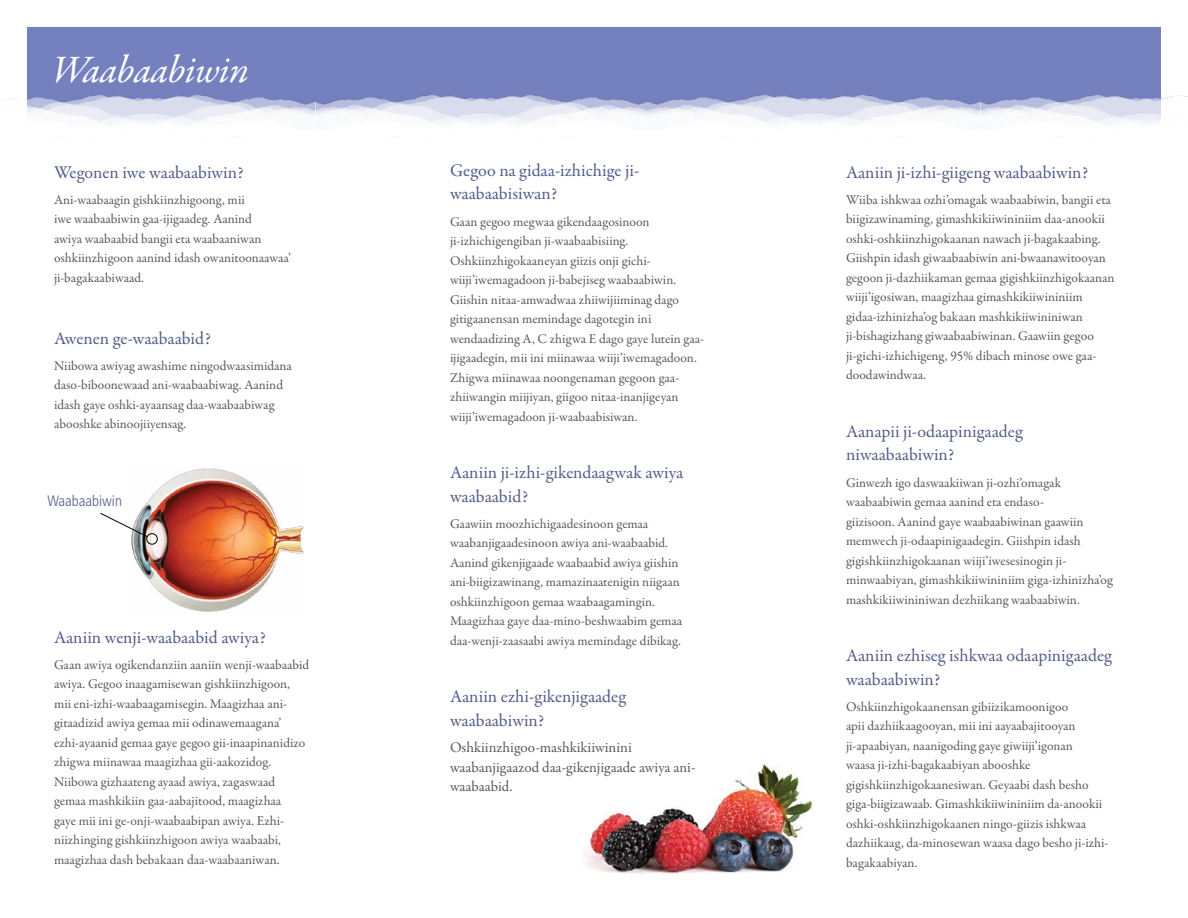
<style>
.page{position:relative;width:1188px;height:918px;background:#fff}
.page>*{position:absolute;margin:0;border:0;box-sizing:border-box;transform-origin:0 0}
.t1{font:italic 39px "Garamond Premr Pro";letter-spacing:-.01em;color:#fff}
.t2{font:18px/24px "Garamond Premr Pro";color:#535c8a}
.t3{font:15px/19.5px "Garamond Premr Pro";color:#58595b}
.t4{font:300 condensed 15px "Frutiger LT Pro";color:#535c8a}
.t5{font:13.5px/19.5px "Garamond Premr Pro";color:#58595b}
</style>
<div class="page">
<img style="left:584px;top:764px;width:229px;height:110px">
<div style="left:27px;top:27px;width:1134px;height:102px;background:#7581bf"></div>
<img style="left:1px;top:95px;width:1187px;height:34px">
<img style="left:131px;top:468px;width:173px;height:144px">
<div style="left:146px;top:533px;width:12px;height:12px;border:1px solid #000;border-radius:50%"></div>
<svg style="left:100px;top:512px;width:48px;height:26px"></svg>
<h1 class="t1" style="left:52px;top:45px;width:199px">Waabaabiwin</h1>
<h2 class="t2" style="left:54px;top:161px;width:191px">Wegonen iwe waabaabiwin?</h2>
<p class="t5" style="left:54px;top:190px;width:238px">Ani-waabaagin gishkiinzhigoong, mii<br>iwe waabaabiwin gaa-ijigaadeg. Aanind<br>awiya waabaabid bangii eta waabaaniwan oshkiinzhigoon aanind idash owanitoonaawaa’ ji-bagakaabiwaad.</p>
<h2 class="t2" style="left:54px;top:326px;width:159px">Awenen ge-waabaabid?</h2>
<p class="t5" style="left:54px;top:356px;width:239px">Niibowa awiyag awashime ningodwaasimidana daso-biboonewaad ani-waabaabiwag. Aanind idash gaye oshki-ayaansag daa-waabaabiwag abooshke abinoojiiyensag.</p>
<p class="t4" style="left:48px;top:493px;width:76px">Waabaabiwin</p>
<h2 class="t2" style="left:54px;top:626px;width:214px">Aaniin wenji-waabaabid awiya?</h2>
<p class="t5" style="left:54px;top:655px;width:257px">Gaan awiya ogikendanziin aaniin wenji-waabaabid awiya. Gegoo inaagamisewan gishkiinzhigoon, mii eni-izhi-waabaagamisegin. Maagizhaa ani&shy;gitaadizid awiya gemaa mii odinawemaagana’ ezhi-ayaanid gemaa gaye gegoo gii-inaapinanidizo zhigwa miinawaa maagizhaa gii-aakozidog.<br>Niibowa gizhaateng ayaad awiya, zagaswaad gemaa mashkikiin gaa-aabajitood, maagizhaa<br>gaye mii ini ge-onji-waabaabipan awiya. Ezhi&shy;niizhinging gishkiinzhigoon awiya waabaabi, maagizhaa dash bebakaan daa-waabaaniwan.</p>
<h2 class="t2" style="left:450px;top:158px;width:191px">Gegoo na gidaa-izhichige ji&shy;waabaabisiwan?</h2>
<p class="t5" style="left:450px;top:212px;width:256px">Gaan gegoo megwaa gikendaagosinoon ji-izhichigengiban ji-waabaabisiing.<br>Oshkiinzhigokaaneyan giizis onji gichi&shy;wiiji’iwemagadoon ji-babejiseg waabaabiwin.<br>Giishin nitaa-amwadwaa zhiiwijiiminag dago gitigaanensan memindage dagotegin ini wendaadizing A, C zhigwa E dago gaye lutein gaa&shy;ijigaadegin, mii ini miinawaa wiiji’iwemagadoon.<br>Zhigwa miinawaa noongenaman gegoon gaa&shy;zhiiwangin miijiyan, giigoo nitaa-inanjigeyan wiiji’iwemagadoon ji-waabaabisiwan.</p>
<h2 class="t2" style="left:450px;top:461px;width:235px">Aaniin ji-izhi-gikendaagwak awiya waabaabid?</h2>
<p class="t5" style="left:450px;top:514px;width:234px">Gaawiin moozhichigaadesinoon gemaa waabanjigaadesinoon awiya ani-waabaabid.<br>Aanind gikenjigaade waabaabid awiya giishin ani-biigizawinang, mamazinaatenigin niigaan oshkiinzhigoon gemaa waabaagamingin.<br>Maagizhaa gaye daa-mino-beshwaabim gemaa daa-wenji-zaasaabi awiya memindage dibikag.</p>
<h2 class="t2" style="left:450px;top:685px;width:177px">Aaniin ezhi-gikenjigaadeg waabaabiwin?</h2>
<p class="t3" style="left:450px;top:738px;width:247px">Oshkiinzhigoo-mashkikiiwinini waabanjigaazod daa-gikenjigaade awiya ani&shy;waabaabid.</p>
<h2 class="t2" style="left:846px;top:161px;width:244px">Aaniin ji-izhi-giigeng waabaabiwin?</h2>
<p class="t5" style="left:846px;top:190px;width:270px">Wiiba ishkwaa ozhi’omagak waabaabiwin, bangii eta biigizawinaming, gimashkikiiwininiim daa-anookii oshki-oshkiinzhigokaanan nawach ji-bagakaabing.<br>Giishpin idash giwaabaabiwin ani-bwaanawitooyan gegoon ji-dazhiikaman gemaa gigishkiinzhigokaanan wiiji’igosiwan, maagizhaa gimashkikiiwininiim gidaa-izhinizha’og bakaan mashkikiiwininiwan ji-bishagizhang giwaabaabiwinan. Gaawiin gegoo ji-gichi-izhichigeng, 95% dibach minose owe gaa&shy;doodawindwaa.</p>
<h2 class="t2" style="left:846px;top:419px;width:178px">Aanapii ji-odaapinigaadeg niwaabaabiwin?</h2>
<p class="t5" style="left:846px;top:473px;width:268px">Ginwezh igo daswaakiiwan ji-ozhi’omagak waabaabiwin gemaa aanind eta endaso-<br>giizisoon. Aanind gaye waabaabiwinan gaawiin memwech ji-odaapinigaadegin. Giishpin idash gigishkiinzhigokaanan wiiji’iwesesinogin ji&shy;minwaabiyan, gimashkikiiwininiim giga-izhinizha’og mashkikiiwininiwan dezhiikang waabaabiwin.</p>
<h2 class="t2" style="left:846px;top:644px;width:267px">Aaniin ezhiseg ishkwaa odaapinigaadeg waabaabiwin?</h2>
<p class="t5" style="left:846px;top:697px;width:264px">Oshkiinzhigokaanensan gibiizikamoonigoo<br>apii dazhiikaagooyan, mii ini aayaabajitooyan ji-apaabiyan, naanigoding gaye giwiiji’igonan<br>waasa ji-izhi-bagakaabiyan abooshke gigishkiinzhigokaanesiwan. Geyaabi dash besho giga-biigizawaab. Gimashkikiiwininiim da-anookii oshki-oshkiinzhigokaanen ningo-giizis ishkwaa dazhiikaag, da-minosewan waasa dago besho ji-izhi&shy;bagakaabiyan.</p>
</div>
